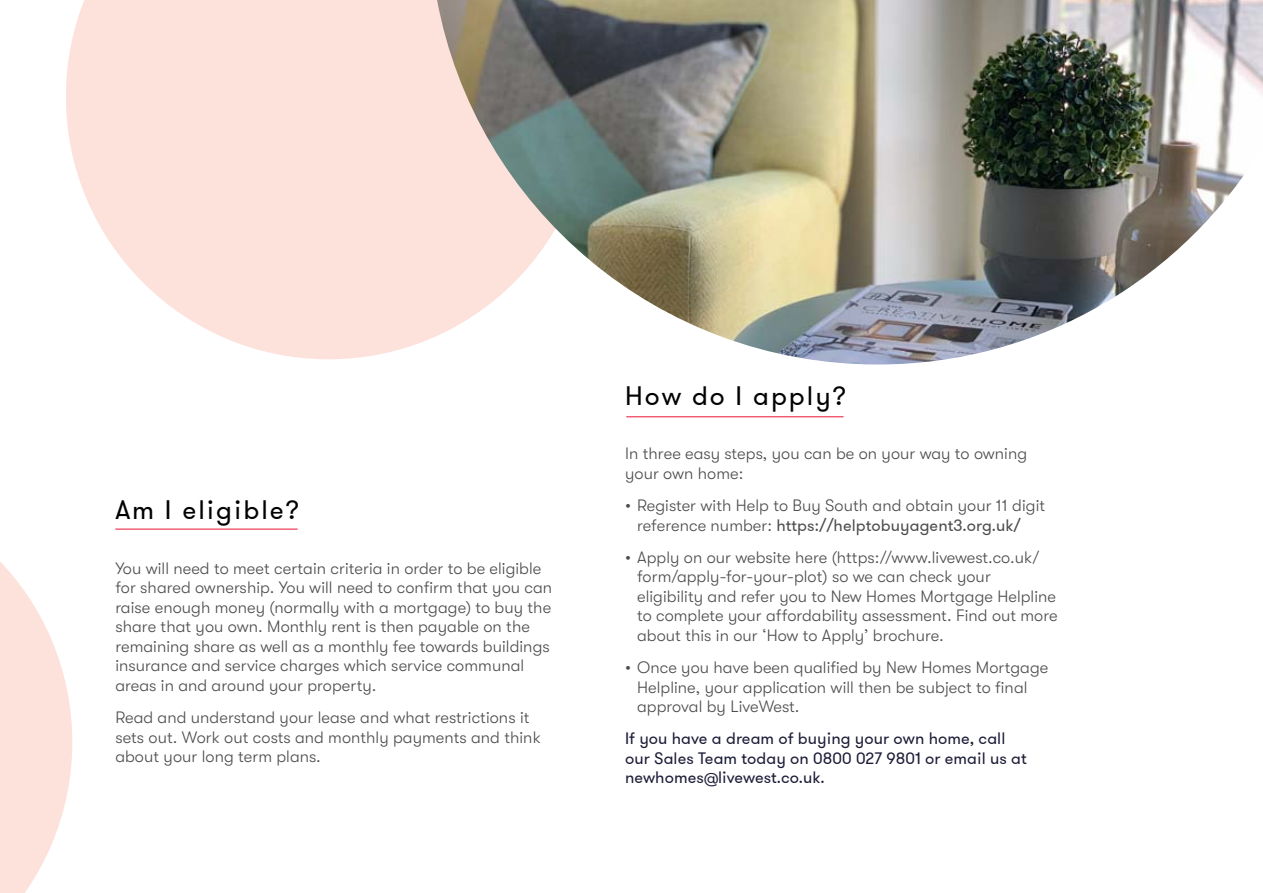
<style>
.page{position:relative;width:1263px;height:893px;background:#fff}
.page>*{position:absolute;margin:0;border:0;box-sizing:border-box;transform-origin:0 0}
.t1{font:26.7px "GT Walsheim";letter-spacing:.075em;color:#000}
.t2{font:300 16.5px/19.5px "GT Walsheim";letter-spacing:.005em;color:#4d4d4f}
.t3{font:16.5px/19.5px "GT Walsheim";letter-spacing:.005em;color:#1c1c38}
.s1{font-weight:400}
</style>
<div class="page">
<svg style="left:0;top:561px;width:72px;height:332px"></svg>
<svg style="left:66px;top:0;width:371px;height:359px;background:#fde4df"></svg>
<hr style="left:115px;top:528px;width:183px;height:2px;background:#ee3350">
<hr style="left:626px;top:416px;width:217px;height:1px;background:#ee3350">
<img style="left:437px;top:0;width:826px;height:364px">
<h1 class="t1" style="left:115px;top:492px;width:186px">Am I eligible?</h1>
<p class="t2" style="left:115px;top:559px;width:438px">You will need to meet certain criteria in order to be eligible for shared ownership. You will need to confirm that you can raise enough money (normally with a mortgage) to buy the share that you own. Monthly rent is then payable on the remaining share as well as a monthly fee towards buildings insurance and service charges which service communal areas in and around your property.</p>
<p class="t2" style="left:115px;top:708px;width:427px">Read and understand your lease and what restrictions it sets out. Work out costs and monthly payments and think about your long term plans.</p>
<h1 class="t1" style="left:625px;top:379px;width:223px">How do I apply?</h1>
<p class="t2" style="left:625px;top:444px;width:404px">In three easy steps, you can be on your way to owning your own home:</p>
<p class="t2" style="left:637px;top:496px;width:410px;text-indent:-12px">• Register with Help to Buy South and obtain your 11 digit reference number: <span class="s1">https://helptobuyagent3.org.uk/</span></p>
<p class="t2" style="left:637px;top:547px;width:422px;text-indent:-12px">• Apply on our website here (https://www.livewest.co.uk/ form/apply-for-your-plot) so we can check your eligibility and refer you to New Homes Mortgage Helpline to complete your affordability assessment. Find out more about this in our ‘How to Apply’ brochure.</p>
<p class="t2" style="left:637px;top:658px;width:413px;text-indent:-12px">• Once you have been qualified by New Homes Mortgage<br>Helpline, your application will then be subject to final approval by LiveWest.</p>
<p class="t3" style="left:625px;top:729px;width:403px">If you have a dream of buying your own home, call our Sales Team today on 0800 027 9801 or email us at newhomes@livewest.co.uk.</p>
</div>
